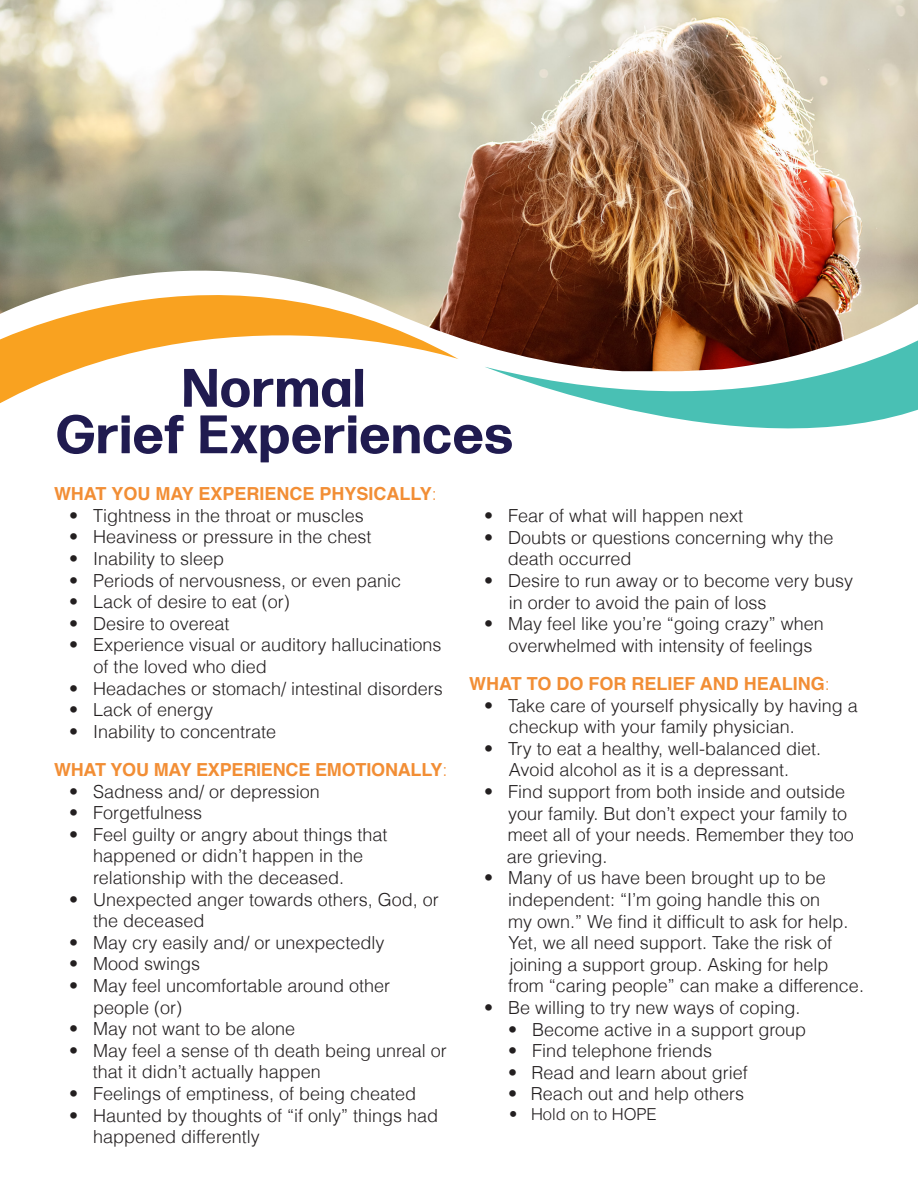
<style>
.page{position:relative;width:918px;height:1188px;background:#fff}
.page>*{position:absolute;margin:0;border:0;box-sizing:border-box;transform-origin:0 0}
.t1{font:700 54px "Forma DJR Display";letter-spacing:.04em;color:#201b50}
.t2{font:300 18px "Helvetica";color:#231f20}
.t3{font:700 18px "Helvetica";color:#f28e35}
.t4{font:300 16.5px "Helvetica";color:#231f20}
.s1{font-weight:300}
</style>
<div class="page">
<img style="left:0;top:0;width:918px;height:346px">
<svg style="left:0;top:215px;width:459px;height:189px"></svg>
<svg style="left:485px;top:327px;width:433px;height:102px"></svg>
<p class="t1" style="left:183px;top:354px;width:184px">Normal</p>
<p class="t1" style="left:57px;top:400px;width:457px">Grief Experiences</p>
<p class="t3" style="left:54px;top:479px;width:384px">WHAT YOU MAY EXPERIENCE PHYSICALLY<span class="s1">:</span></p>
<p class="t2" style="left:69px;top:504px;width:296px">• Tightness in the throat or muscles</p>
<p class="t2" style="left:69px;top:526px;width:304px">• Heaviness or pressure in the chest</p>
<p class="t2" style="left:69px;top:547px;width:157px">• Inability to sleep</p>
<p class="t2" style="left:69px;top:569px;width:334px">• Periods of nervousness, or even panic</p>
<p class="t2" style="left:69px;top:591px;width:222px">• Lack of desire to eat (or)</p>
<p class="t2" style="left:69px;top:612px;width:162px">• Desire to overeat</p>
<p class="t2" style="left:69px;top:634px;width:374px">• Experience visual or auditory hallucinations</p>
<p class="t2" style="left:94px;top:655px;width:175px">of the loved who died</p>
<p class="t2" style="left:69px;top:677px;width:375px">• Headaches or stomach/ intestinal disorders</p>
<p class="t2" style="left:69px;top:699px;width:146px">• Lack of energy</p>
<p class="t2" style="left:69px;top:720px;width:209px">• Inability to concentrate</p>
<p class="t3" style="left:54px;top:755px;width:395px">WHAT YOU MAY EXPERIENCE EMOTIONALLY<span class="s1">:</span></p>
<p class="t2" style="left:69px;top:780px;width:252px">• Sadness and/ or depression</p>
<p class="t2" style="left:69px;top:801px;width:135px">• Forgetfulness</p>
<p class="t2" style="left:69px;top:823px;width:320px">• Feel guilty or angry about things that</p>
<p class="t2" style="left:93px;top:845px;width:271px">happened or didn’t happen in the</p>
<p class="t2" style="left:93px;top:866px;width:252px">relationship with the deceased.</p>
<p class="t2" style="left:69px;top:888px;width:371px">• Unexpected anger towards others, God, or</p>
<p class="t2" style="left:93px;top:909px;width:113px">the deceased</p>
<p class="t2" style="left:69px;top:931px;width:317px">• May cry easily and/ or unexpectedly</p>
<p class="t2" style="left:69px;top:953px;width:133px">• Mood swings</p>
<p class="t2" style="left:69px;top:974px;width:323px">• May feel uncomfortable around other</p>
<p class="t2" style="left:93px;top:996px;width:91px">people (or)</p>
<p class="t2" style="left:69px;top:1017px;width:228px">• May not want to be alone</p>
<p class="t2" style="left:69px;top:1039px;width:379px">• May feel a sense of th death being unreal or</p>
<p class="t2" style="left:93px;top:1061px;width:229px">that it didn’t actually happen</p>
<p class="t2" style="left:69px;top:1082px;width:349px">• Feelings of emptiness, of being cheated</p>
<p class="t2" style="left:69px;top:1104px;width:371px">• Haunted by thoughts of “if only” things had</p>
<p class="t2" style="left:93px;top:1125px;width:168px">happened differently</p>
<p class="t2" style="left:484px;top:505px;width:261px">• Fear of what will happen next</p>
<p class="t2" style="left:484px;top:526px;width:351px">• Doubts or questions concerning why the</p>
<p class="t2" style="left:508px;top:548px;width:125px">death occurred</p>
<p class="t2" style="left:484px;top:569px;width:371px">• Desire to run away or to become very busy</p>
<p class="t2" style="left:509px;top:591px;width:259px">in order to avoid the pain of loss</p>
<p class="t2" style="left:484px;top:613px;width:341px">• May feel like you’re “going crazy” when</p>
<p class="t2" style="left:508px;top:634px;width:306px">overwhelmed with intensity of feelings</p>
<p class="t3" style="left:469px;top:669px;width:362px">WHAT TO DO FOR RELIEF AND HEALING<span class="s1">:</span></p>
<p class="t2" style="left:484px;top:694px;width:375px">• Take care of yourself physically by having a</p>
<p class="t2" style="left:509px;top:716px;width:288px">checkup with your family physician.</p>
<p class="t2" style="left:484px;top:737px;width:339px">• Try to eat a healthy, well-balanced diet.</p>
<p class="t2" style="left:509px;top:759px;width:282px">Avoid alcohol as it is a depressant.</p>
<p class="t2" style="left:484px;top:780px;width:363px">• Find support from both inside and outside</p>
<p class="t2" style="left:508px;top:802px;width:341px">your family. But don’t expect your family to</p>
<p class="t2" style="left:508px;top:824px;width:348px">meet all of your needs. Remember they too</p>
<p class="t2" style="left:507px;top:845px;width:102px">are grieving.</p>
<p class="t2" style="left:484px;top:867px;width:343px">• Many of us have been brought up to be</p>
<p class="t2" style="left:508px;top:888px;width:314px">independent: “I’m going handle this on</p>
<p class="t2" style="left:508px;top:910px;width:342px">my own.” We find it difficult to ask for help.</p>
<p class="t2" style="left:508px;top:932px;width:325px">Yet, we all need support. Take the risk of</p>
<p class="t2" style="left:509px;top:953px;width:321px">joining a support group. Asking for help</p>
<p class="t2" style="left:508px;top:975px;width:357px">from “caring people” can make a difference.</p>
<p class="t2" style="left:484px;top:996px;width:318px">• Be willing to try new ways of coping.</p>
<p class="t2" style="left:508px;top:1018px;width:300px">• Become active in a support group</p>
<p class="t2" style="left:508px;top:1040px;width:206px">• Find telephone friends</p>
<p class="t2" style="left:508px;top:1061px;width:241px">• Read and learn about grief</p>
<p class="t2" style="left:508px;top:1083px;width:238px">• Reach out and help others</p>
<p class="t4" style="left:509px;top:1104px;width:149px">• Hold on to HOPE</p>
</div>
